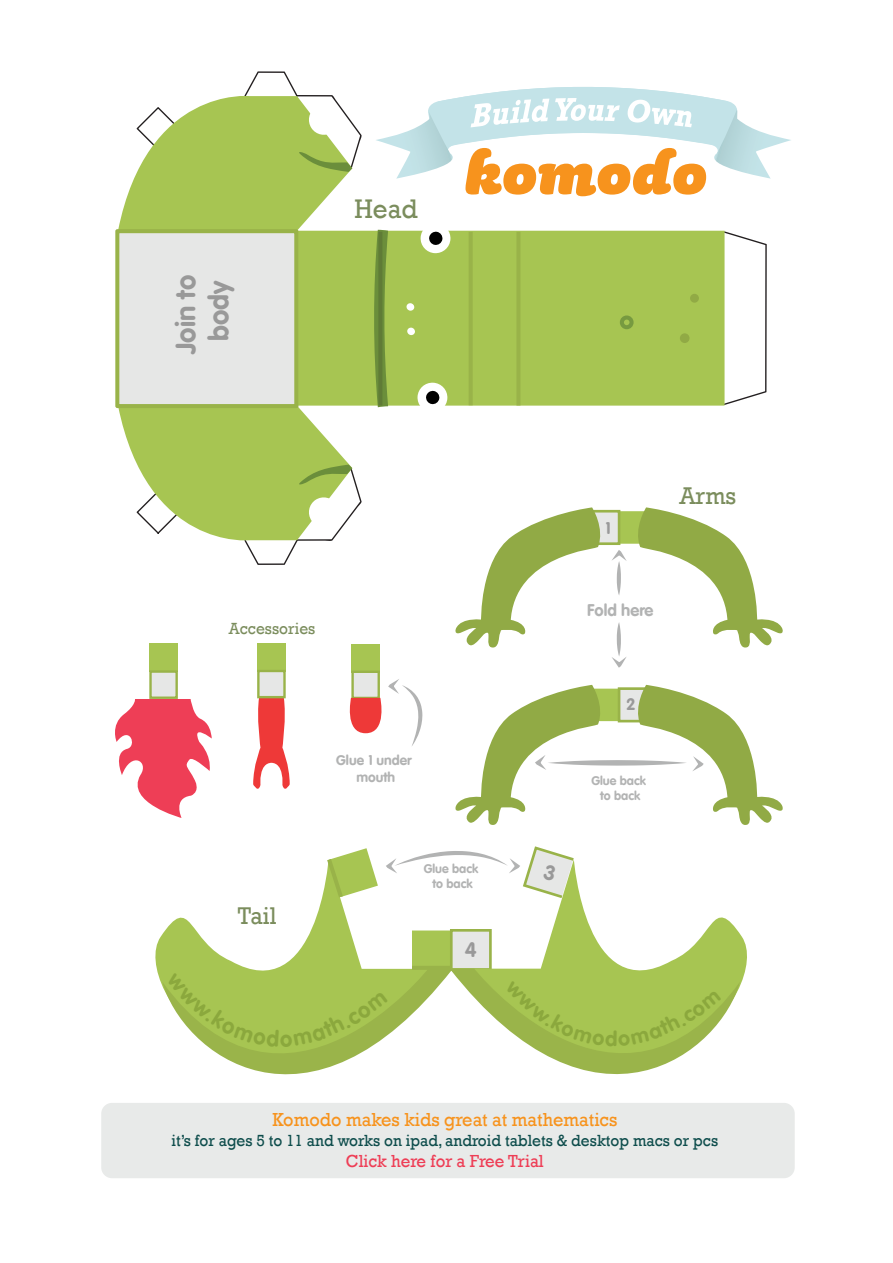
<style>
.page{position:relative;width:893px;height:1263px;background:#fff}
.page>*{position:absolute;margin:0;border:0;box-sizing:border-box;transform-origin:0 0}
.t1{font:700 27.6px/33.2px "VAG Rounded LT";color:#999;text-align:center}
.t2{font:27.6px "Rockwell";color:#7b8d5d;scale:.94 1}
.t3{font:24.9px "Rockwell";color:#7b8d5d;scale:.94 1}
.t4{font:700 20.7px "VAG Rounded LT";color:#999}
.t5{font:19.35px "Rockwell";color:#f7931d;scale:.94 1}
.t6{font:18px "Rockwell";color:#ee3e56;scale:.94 1}
.t7{font:16.5px "Rockwell";color:#0e4d4c;scale:.94 1}
.t8{font:16.5px "Rockwell";color:#7b8d5d;scale:.94 1}
.t9{font:700 16.5px "VAG Rounded LT";color:#b2b3b3}
.t10{font:700 16.5px "VAG Rounded LT";color:#999}
.t11{font:700 13.8px/16.5px "VAG Rounded LT";color:#b2b3b3;text-align:center}
.t12{font:700 12.45px/14.9px "VAG Rounded LT";color:#b2b3b3;text-align:center}
</style>
<div class="page">
<svg style="left:724px;top:231px;width:43px;height:174px"></svg>
<svg style="left:118px;top:96px;width:606px;height:445px;fill:#a7c552"></svg>
<div style="left:406px;top:303px;width:9px;height:8px;background:#fff;border-radius:3px"></div>
<div style="left:407px;top:327px;width:8px;height:8px;background:#fff;border-radius:3px"></div>
<svg style="left:417px;top:382px;width:31px;height:31px"></svg>
<svg style="left:420px;top:223px;width:31px;height:31px"></svg>
<svg style="left:373px;top:230px;width:15px;height:177px"></svg>
<svg style="left:253px;top:698px;width:37px;height:91px"></svg>
<div style="left:150px;top:643px;width:28px;height:28px;background:#a7c552"></div>
<div style="left:690px;top:294px;width:9px;height:9px;background:#91aa45;border-radius:50%"></div>
<div style="left:620px;top:315px;width:14px;height:14px;border:4px solid #779a40;border-radius:50%"></div>
<div style="left:680px;top:333px;width:9px;height:10px;background:#91aa45;border-radius:50%"></div>
<div style="left:149px;top:670px;width:29px;height:29px;background:#e6e7e6;border:2px solid #99b349"></div>
<div style="left:352px;top:644px;width:28px;height:28px;background:#a7c552"></div>
<div style="left:257px;top:643px;width:28px;height:28px;background:#a7c552"></div>
<div style="left:351px;top:671px;width:29px;height:28px;background:#e6e7e6;border:2px solid #99b349"></div>
<div style="left:257px;top:670px;width:29px;height:28px;background:#e6e7e6;border:2px solid #99b349"></div>
<svg style="left:115px;top:699px;width:97px;height:119px"></svg>
<svg style="left:244px;top:71px;width:118px;height:101px"></svg>
<svg style="left:244px;top:465px;width:118px;height:100px"></svg>
<hr style="left:378px;top:232px;width:4px;height:173px;background:#5f7b36">
<hr style="left:469px;top:232px;width:4px;height:173px;background:#99b349">
<hr style="left:516px;top:232px;width:4px;height:173px;background:#99b349">
<svg style="left:115px;top:229px;width:184px;height:180px"></svg>
<svg style="left:155px;top:889px;width:295px;height:96px"></svg>
<svg style="left:162px;top:969px;width:288px;height:106px"></svg>
<svg style="left:450px;top:882px;width:297px;height:104px"></svg>
<svg style="left:450px;top:969px;width:290px;height:106px"></svg>
<svg style="left:454px;top:507px;width:329px;height:161px"></svg>
<svg style="left:324px;top:848px;width:54px;height:54px"></svg>
<hr style="left:412px;top:966px;width:39px;height:4px;background:#99b349">
<div style="left:101px;top:1103px;width:694px;height:75px;background:#e8eae9;border-radius:11px"></div>
<svg style="left:349px;top:679px;width:74px;height:67px"></svg>
<svg style="left:455px;top:685px;width:328px;height:140px"></svg>
<svg style="left:375px;top:87px;width:416px;height:109px"></svg>
<svg style="left:166px;top:973px;width:222px;height:74px"></svg>
<svg style="left:505px;top:981px;width:217px;height:65px"></svg>
<svg style="left:386px;top:846px;width:191px;height:54px"></svg>
<h1 class="t1" style="left:170px;top:354px;width:80px;rotate:-90deg">Join to body</h1>
<h1 class="t2" style="left:355px;top:188px;width:69px">Head</h1>
<p class="t8" style="left:229px;top:617px;width:93px">Accessories</p>
<h2 class="t3" style="left:238px;top:897px;width:43px">Tail</h2>
<p class="t11" style="left:336px;top:753px;width:77px">Glue 1 under mouth</p>
<p class="t12" style="left:424px;top:862px;width:56px">Glue back to back</p>
<p class="t4" style="left:465px;top:938px;width:13px">4</p>
<p class="t10" style="left:605px;top:518px;width:8px">1</p>
<h2 class="t3" style="left:679px;top:477px;width:62px">Arms</h2>
<p class="t9" style="left:587px;top:601px;width:68px">Fold here</p>
<p class="t10" style="left:626px;top:695px;width:11px">2</p>
<p class="t12" style="left:591px;top:774px;width:56px">Glue back to back</p>
<p class="t5" style="left:272px;top:1105px;width:369px">Komodo makes kids great at mathematics</p>
<p class="t7" style="left:172px;top:1128px;width:583px">it’s for ages 5 to 11 and works on ipad, android tablets &amp; desktop macs or pcs</p>
<p class="t6" style="left:346px;top:1148px;width:212px">Click here for a Free Trial</p>
</div>
